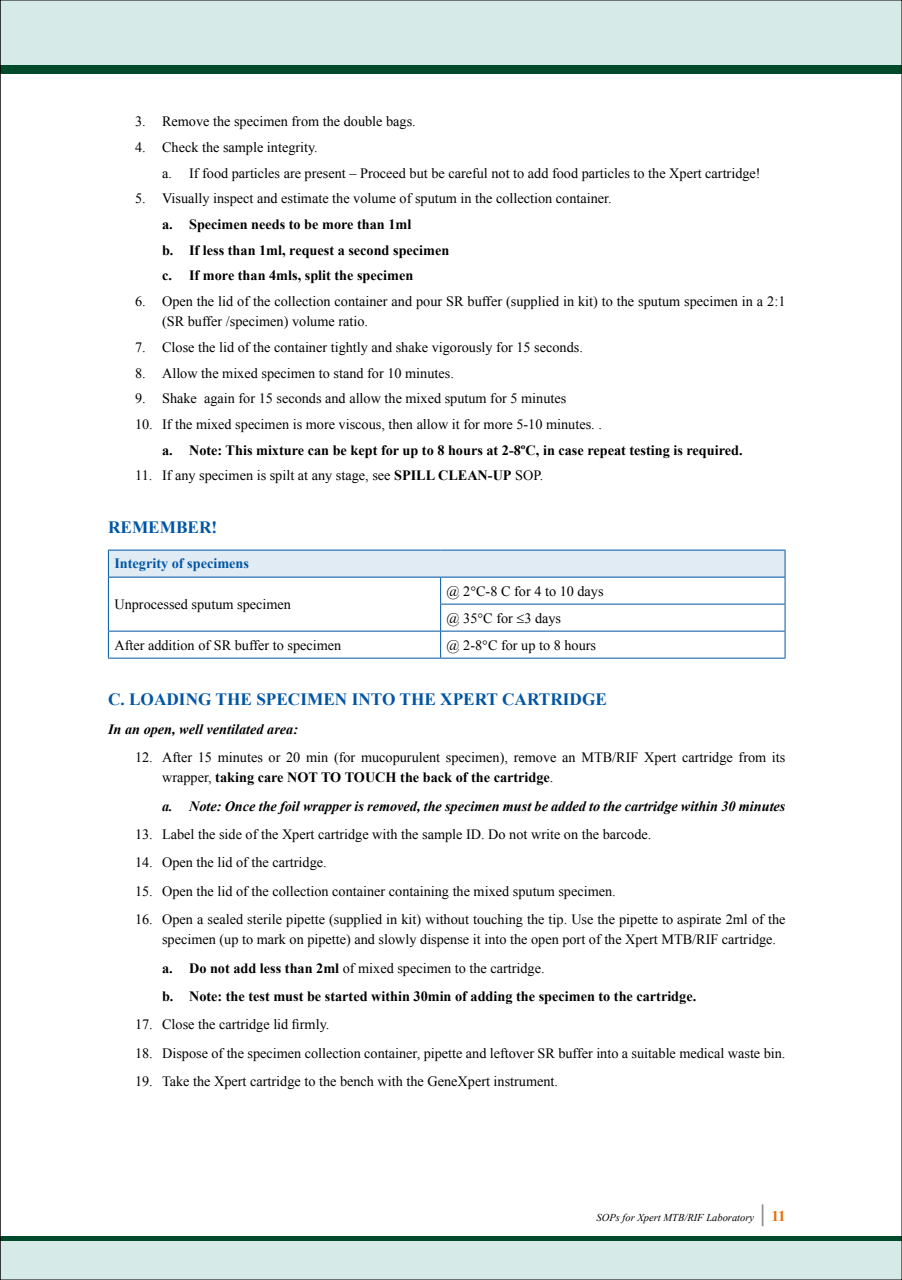
<style>
.page{position:relative;width:902px;height:1280px;background:#fff}
.page>*{position:absolute;margin:0;border:0;box-sizing:border-box;transform-origin:0 0}
.t1{font:700 17.25px "Times New Roman";color:#0056a4}
.t2{font:700 15px "Times New Roman";color:#ed6b06}
.t3{font:14.25px/20.2px "Times New Roman";color:#000}
.t4{font:700 14.25px/25.7px "Times New Roman";color:#000}
.t5{font:italic 700 14.25px "Times New Roman";color:#000}
.t6{font:700 14.25px "Times New Roman";color:#0056a4}
.t7{font:italic 10.5px "Times New Roman";color:#000}
.s1{font-weight:700}
.s2{font-weight:400}
.s3{font-size:24px;color:#878787}
</style>
<div class="page">
<div style="left:0;top:1241px;width:902px;height:39px;background:#d6ebe7"></div>
<div style="left:0;top:0;width:902px;height:65px;background:#d6ebe7"></div>
<div style="left:0;top:65px;width:902px;height:8px;background:#004a2c"></div>
<div style="left:0;top:1236px;width:902px;height:5px;background:#004a2c"></div>
<div style="left:108px;top:550px;width:677px;height:27px;background:#e0ebf4"></div>
<hr style="left:108px;top:550px;width:332px;height:1px;background:#0056a4">
<hr style="left:440px;top:550px;width:345px;height:1px;background:#0056a4">
<hr style="left:108px;top:577px;width:332px;height:1px;background:#0056a4">
<hr style="left:440px;top:577px;width:345px;height:1px;background:#0056a4">
<hr style="left:440px;top:604px;width:345px;height:1px;background:#0056a4">
<hr style="left:108px;top:631px;width:332px;height:1px;background:#0056a4">
<svg style="left:108px;top:550px;width:1px;height:108px"></svg>
<hr style="left:440px;top:631px;width:345px;height:1px;background:#0056a4">
<svg style="left:440px;top:577px;width:1px;height:81px"></svg>
<svg style="left:784px;top:550px;width:1px;height:108px"></svg>
<hr style="left:108px;top:658px;width:332px;height:1px;background:#0056a4">
<hr style="left:440px;top:658px;width:345px;height:1px;background:#0056a4">
<p class="t3" style="left:135px;top:111px;width:282px">3. Remove the specimen from the double bags.</p>
<p class="t3" style="left:162px;top:134px;width:600px;line-height:25.7px;text-indent:-27px">4. Check the sample integrity.<br>a. If food particles are present – Proceed but be careful not to add food particles to the Xpert cartridge!</p>
<p class="t3" style="left:135px;top:188px;width:478px">5. Visually inspect and estimate the volume of sputum in the collection container.</p>
<p class="t4" style="left:162px;top:211px;width:289px">a. Specimen needs to be more than 1ml<br>b. If less than 1ml, request a second specimen c. If more than 4mls, split the specimen</p>
<p class="t3" style="left:162px;top:291px;width:625px;text-indent:-27px">6. Open the lid of the collection container and pour SR buffer (supplied in kit) to the sputum specimen in a 2:1 (SR buffer /specimen) volume ratio.</p>
<p class="t3" style="left:135px;top:336px;width:449px">7. Close the lid of the container tightly and shake vigorously for 15 seconds.</p>
<p class="t3" style="left:135px;top:362px;width:320px">8. Allow the mixed specimen to stand for 10 minutes.</p>
<p class="t3" style="left:135px;top:388px;width:433px">9. Shake again for 15 seconds and allow the mixed sputum for 5 minutes</p>
<p class="t3" style="left:135px;top:413px;width:468px">10. If the mixed specimen is more viscous, then allow it for more 5-10 minutes. .</p>
<p class="t4" style="left:162px;top:436px;width:582px">a. Note: This mixture can be kept for up to 8 hours at 2-8ºC, in case repeat testing is required.</p>
<p class="t3" style="left:135px;top:465px;width:410px">11. If any specimen is spilt at any stage, see <span class="s1">SPILL CLEAN-UP</span> SOP.</p>
<p class="t1" style="left:108px;top:515px;width:111px">REMEMBER!</p>
<p class="t6" style="left:114px;top:553px;width:136px">Integrity of specimens</p>
<p class="t3" style="left:114px;top:594px;width:178px">Unprocessed sputum specimen</p>
<p class="t3" style="left:446px;top:577px;width:158px;line-height:27px">@ 2 C-8 C for 4 to 10 days @ 35 C for ≤3 days</p>
<p class="t3" style="left:114px;top:634px;width:228px">After addition of SR buffer to specimen</p>
<p class="t3" style="left:446px;top:634px;width:151px">@ 2-8 C for up to 8 hours</p>
<p class="t1" style="left:108px;top:687px;width:500px">C. LOADING THE SPECIMEN INTO THE XPERT CARTRIDGE</p>
<p class="t5" style="left:108px;top:719px;width:192px">In an open, well ventilated area:</p>
<p class="t3" style="left:162px;top:746px;width:625px;text-indent:-27px">12. After 15 minutes or 20 min (for mucopurulent specimen), remove an MTB/RIF Xpert cartridge from its wrapper, <span class="s1">taking care NOT TO TOUCH the back of the cartridge</span>.</p>
<p class="t5" style="left:162px;top:796px;width:625px">a. Note: Once the foil wrapper is removed, the specimen must be added to the cartridge within 30 minutes</p>
<p class="t3" style="left:135px;top:823px;width:518px">13. Label the side of the Xpert cartridge with the sample ID. Do not write on the barcode.</p>
<p class="t3" style="left:135px;top:852px;width:193px">14. Open the lid of the cartridge.</p>
<p class="t3" style="left:135px;top:880px;width:482px">15. Open the lid of the collection container containing the mixed sputum specimen.</p>
<p class="t3" style="left:162px;top:908px;width:625px;text-indent:-27px">16. Open a sealed sterile pipette (supplied in kit) without touching the tip. Use the pipette to aspirate 2ml of the specimen (up to mark on pipette) and slowly dispense it into the open port of the Xpert MTB/RIF cartridge.</p>
<p class="t4" style="left:162px;top:953px;width:536px;line-height:28.3px">a. Do not add less than 2ml <span class="s2">of mixed specimen to the cartridge.<br></span>b. Note: the test must be started within 30min of adding the specimen to the cartridge.</p>
<p class="t3" style="left:135px;top:1014px;width:196px">17. Close the cartridge lid firmly.</p>
<p class="t3" style="left:135px;top:1042px;width:652px">18. Dispose of the specimen collection container, pipette and leftover SR buffer into a suitable medical waste bin.</p>
<p class="t3" style="left:135px;top:1070px;width:424px">19. Take the Xpert cartridge to the bench with the GeneXpert instrument.</p>
<p class="t7" style="left:596px;top:1210px;width:159px">SOPs for Xpert MTB/RIF Laboratory</p>
<p class="t2" style="left:760px;top:1205px;width:27px"><span class="s3">|</span> 11</p>
</div>
